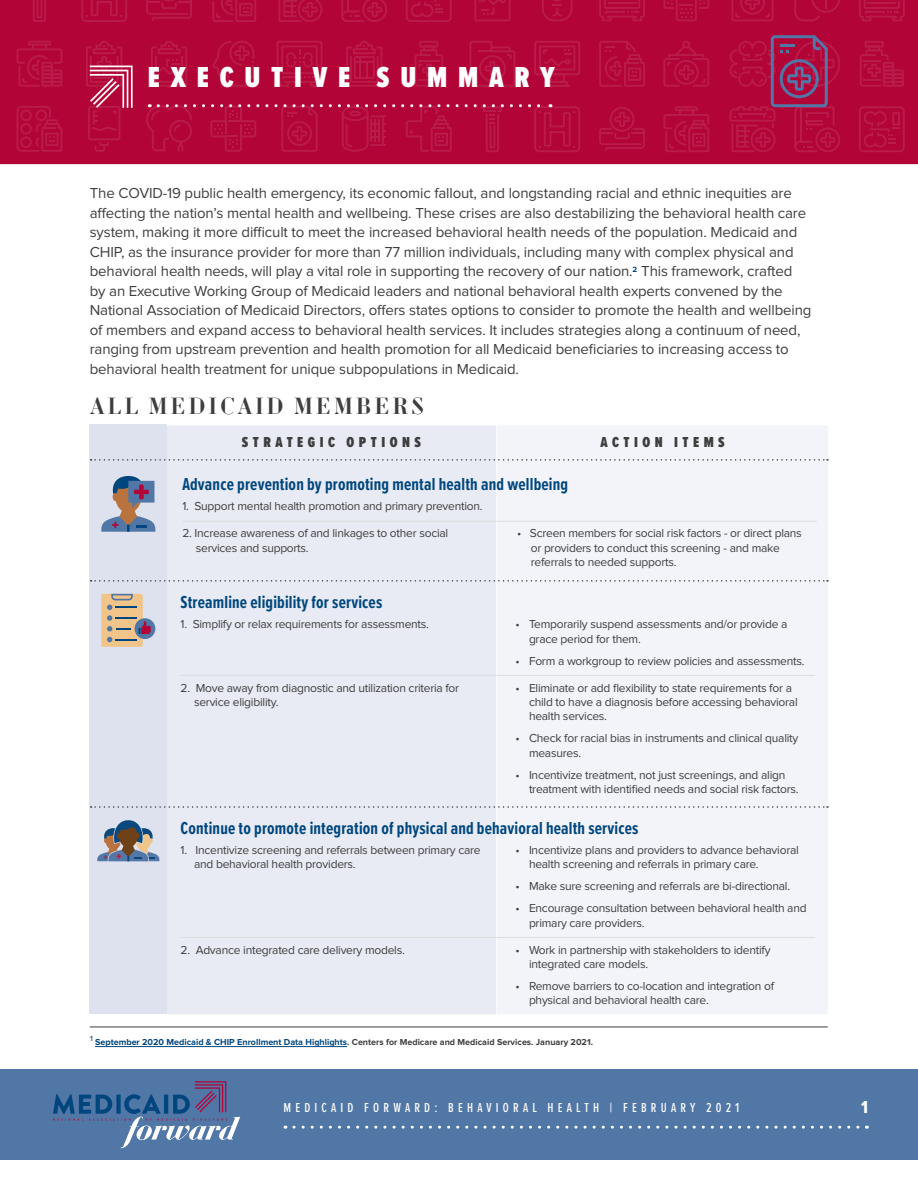
<style>
.page{position:relative;width:918px;height:1188px;background:#fff}
.page>*{position:absolute;margin:0;border:0;box-sizing:border-box;transform-origin:0 0}
.t1{font:900 30px "Proxima Nova Ex Cn";letter-spacing:.36em;color:#fff}
.t2{font:600 24px "Louvette Display";letter-spacing:.14em;color:#3e3e3f}
.t3{font:700 18px "Proxima Nova Ex Cn";letter-spacing:.01em;color:#00467e}
.t4{font:18px "Proxima Nova Ex Cn Extrabld";color:#fff}
.t5{font:15px/19.5px "Proxima Nova";letter-spacing:-.01em;color:#3e3e3f}
.t6{font:900 15px "Proxima Nova Ex Cn";letter-spacing:.3em;color:#3e3e3f}
.t7{font:500 13.5px "Proxima Nova Ex Cn";letter-spacing:.31em;color:#fff}
.t8{font:12px/14.4px "Proxima Nova";letter-spacing:-.02em;color:#3e3e3f}
.t9{font:700 9px "Proxima Nova";color:#3e3e3f}
.t10{font:700 7.8px "Proxima Nova";color:#5177a7}
.s1{color:#00467e}
</style>
<div class="page">
<div style="left:0;top:0;width:918px;height:164px;background:#b30437"></div>
<svg style="left:16px;top:106px;width:46px;height:46px;background:#b50c3d"></svg>
<svg style="left:414px;top:41px;width:29px;height:46px"></svg>
<svg style="left:212px;top:41px;width:42px;height:46px;background:#b4083a"></svg>
<svg style="left:278px;top:0;width:44px;height:22px"></svg>
<svg style="left:341px;top:0;width:46px;height:22px"></svg>
<svg style="left:406px;top:0;width:46px;height:22px"></svg>
<svg style="left:33px;top:0;width:13px;height:22px"></svg>
<svg style="left:17px;top:41px;width:45px;height:46px;background:#b50c3d"></svg>
<svg style="left:212px;top:0;width:44px;height:22px"></svg>
<svg style="left:151px;top:41px;width:36px;height:46px;background:#b50c3d"></svg>
<svg style="left:277px;top:41px;width:45px;height:46px;background:#b50c3d"></svg>
<svg style="left:346px;top:41px;width:36px;height:46px;background:#b60e3f"></svg>
<svg style="left:146px;top:0;width:46px;height:21px"></svg>
<svg style="left:81px;top:0;width:46px;height:22px"></svg>
<svg style="left:731px;top:0;width:43px;height:21px"></svg>
<svg style="left:534px;top:41px;width:46px;height:46px;background:#b50c3d"></svg>
<svg style="left:474px;top:0;width:37px;height:21px"></svg>
<svg style="left:599px;top:0;width:46px;height:21px"></svg>
<hr style="left:608px;top:2px;width:28px;height:2px;background:#fff">
<svg style="left:663px;top:0;width:46px;height:21px"></svg>
<svg style="left:794px;top:0;width:46px;height:21px"></svg>
<svg style="left:859px;top:0;width:46px;height:21px"></svg>
<svg style="left:470px;top:41px;width:45px;height:46px;background:#b40a3c"></svg>
<svg style="left:599px;top:41px;width:46px;height:46px;background:#b50b3d"></svg>
<svg style="left:663px;top:41px;width:46px;height:46px;background:#b40a3c"></svg>
<svg style="left:860px;top:41px;width:44px;height:46px;background:#b50c3e"></svg>
<svg style="left:859px;top:106px;width:46px;height:46px;background:#b50b3d"></svg>
<svg style="left:663px;top:106px;width:46px;height:46px;background:#b50c3d"></svg>
<svg style="left:599px;top:107px;width:46px;height:44px;background:#b40a3c"></svg>
<svg style="left:542px;top:0;width:31px;height:21px"></svg>
<div style="left:0;top:1070px;width:918px;height:90px;background:#5177a7"></div>
<svg style="left:53px;top:1081px;width:187px;height:67px;background:#5777a5"></svg>
<svg style="left:294px;top:1126px;width:573px;height:3px;background:#7a97bb"></svg>
<svg style="left:146px;top:104px;width:434px;height:48px;background:#b50b3d"></svg>
<div style="left:165px;top:425px;width:333px;height:590px;background:#e8ebf3;border:1px solid #fff"></div>
<div style="left:90px;top:425px;width:77px;height:589px;background:#dde2ee"></div>
<div style="left:496px;top:425px;width:333px;height:590px;background:#f2f4f9;border:1px solid #fff"></div>
<svg style="left:86px;top:41px;width:47px;height:111px;background:#bc224f"></svg>
<hr style="left:90px;top:1027px;width:738px;height:1px;background:#3e3e3f">
<hr style="left:95px;top:1046px;width:252px;height:1px;background:#00467e">
<svg style="left:91px;top:580px;width:737px;height:2px"></svg>
<svg style="left:91px;top:806px;width:737px;height:2px"></svg>
<svg style="left:91px;top:459px;width:737px;height:2px"></svg>
<hr style="left:182px;top:521px;width:335px;height:1px;background:#dcdddf">
<hr style="left:517px;top:521px;width:300px;height:1px;background:#dcdddf">
<hr style="left:181px;top:675px;width:334px;height:1px;background:#dcdddf">
<hr style="left:515px;top:675px;width:300px;height:1px;background:#dcdddf">
<hr style="left:181px;top:937px;width:334px;height:1px;background:#dcdddf">
<hr style="left:515px;top:937px;width:300px;height:1px;background:#dcdddf">
<div style="left:101px;top:594px;width:42px;height:53px;background:#f1c48a;border-radius:2px"></div>
<div style="left:135px;top:618px;width:20px;height:21px;background:#5177a7;border-radius:50%"></div>
<svg style="left:107px;top:594px;width:44px;height:48px"></svg>
<svg style="left:730px;top:35px;width:110px;height:117px;background:#a91446"></svg>
<svg style="left:101px;top:476px;width:54px;height:56px"></svg>
<svg style="left:97px;top:820px;width:62px;height:42px"></svg>
<h1 class="t1" style="left:148px;top:55px;width:409px">EXECUTIVE SUMMARY</h1>
<p class="t5" style="left:90px;top:184px;width:723px">The COVID-19 public health emergency, its economic fallout, and longstanding racial and ethnic inequities are affecting the nation’s mental health and wellbeing. These crises are also destabilizing the behavioral health care system, making it more difficult to meet the increased behavioral health needs of the population. Medicaid and CHIP, as the insurance provider for more than 77 million individuals, including many with complex physical and behavioral health needs, will play a vital role in supporting the recovery of our nation.<sup>2</sup> This framework, crafted by an Executive Working Group of Medicaid leaders and national behavioral health experts convened by the National Association of Medicaid Directors, offers states options to consider to promote the health and wellbeing of members and expand access to behavioral health services. It includes strategies along a continuum of need, ranging from upstream prevention and health promotion for all Medicaid beneficiaries to increasing access to behavioral health treatment for unique subpopulations in Medicaid.</p>
<h2 class="t2" style="left:90px;top:393px;width:336px">ALL MEDICAID MEMBERS</h2>
<p class="t6" style="left:242px;top:431px;width:181px">STRATEGIC OPTIONS</p>
<p class="t6" style="left:600px;top:431px;width:126px">ACTION ITEMS</p>
<h3 class="t3" style="left:182px;top:471px;width:387px">Advance prevention by promoting mental health and wellbeing</h3>
<p class="t8" style="left:182px;top:500px;width:302px">1. Support mental health promotion and primary prevention.</p>
<p class="t8" style="left:196px;top:527px;width:254px;text-indent:-14px">2. Increase awareness of and linkages to other social services and supports.</p>
<p class="t8" style="left:531px;top:527px;width:273px;text-indent:-14px">• Screen members for social risk factors - or direct plans or providers to conduct this screening - and make referrals to needed supports.</p>
<h3 class="t3" style="left:181px;top:589px;width:203px">Streamline eligibility for services</h3>
<p class="t8" style="left:181px;top:618px;width:250px">1. Simplify or relax requirements for assessments.</p>
<p class="t8" style="left:529px;top:618px;width:260px;text-indent:-14px">• Temporarily suspend assessments and/or provide a grace period for them.</p>
<p class="t8" style="left:516px;top:654px;width:291px">• Form a workgroup to review policies and assessments.</p>
<p class="t8" style="left:194px;top:681px;width:267px;text-indent:-13px">2. Move away from diagnostic and utilization criteria for service eligibility.</p>
<p class="t8" style="left:529px;top:681px;width:270px;text-indent:-14px">• Eliminate or add flexibility to state requirements for a child to have a diagnosis before accessing behavioral health services.</p>
<p class="t8" style="left:529px;top:732px;width:271px;text-indent:-14px">• Check for racial bias in instruments and clinical quality measures.</p>
<p class="t8" style="left:529px;top:768px;width:271px;text-indent:-14px">• Incentivize treatment, not just screenings, and align treatment with identified needs and social risk factors.</p>
<h3 class="t3" style="left:181px;top:815px;width:459px">Continue to promote integration of physical and behavioral health services</h3>
<p class="t8" style="left:194px;top:843px;width:288px;text-indent:-13px">1. Incentivize screening and referrals between primary care and behavioral health providers.</p>
<p class="t8" style="left:529px;top:843px;width:271px;text-indent:-14px">• Incentivize plans and providers to advance behavioral health screening and referrals in primary care.</p>
<p class="t8" style="left:516px;top:880px;width:276px">• Make sure screening and referrals are bi-directional.</p>
<p class="t8" style="left:529px;top:902px;width:279px;text-indent:-14px">• Encourage consultation between behavioral health and primary care providers.</p>
<p class="t8" style="left:181px;top:943px;width:226px">2. Advance integrated care delivery models.</p>
<p class="t8" style="left:529px;top:943px;width:243px;text-indent:-14px">• Work in partnership with stakeholders to identify integrated care models.</p>
<p class="t8" style="left:529px;top:979px;width:247px;text-indent:-14px">• Remove barriers to co-location and integration of physical and behavioral health care.</p>
<p class="t10" style="left:90px;top:1035px;width:5px">1</p>
<p class="t9" style="left:95px;top:1038px;width:499px"><span class="s1">September 2020 Medicaid &amp; CHIP Enrollment Data Highlights</span>. Centers for Medicare and Medicaid Services. January 2021.</p>
<p class="t7" style="left:284px;top:1098px;width:457px">MEDICAID FORWARD: BEHAVIORAL HEALTH | FEBRUARY 2021</p>
<h3 class="t4" style="left:861px;top:1094px;width:8px">1</h3>
</div>
